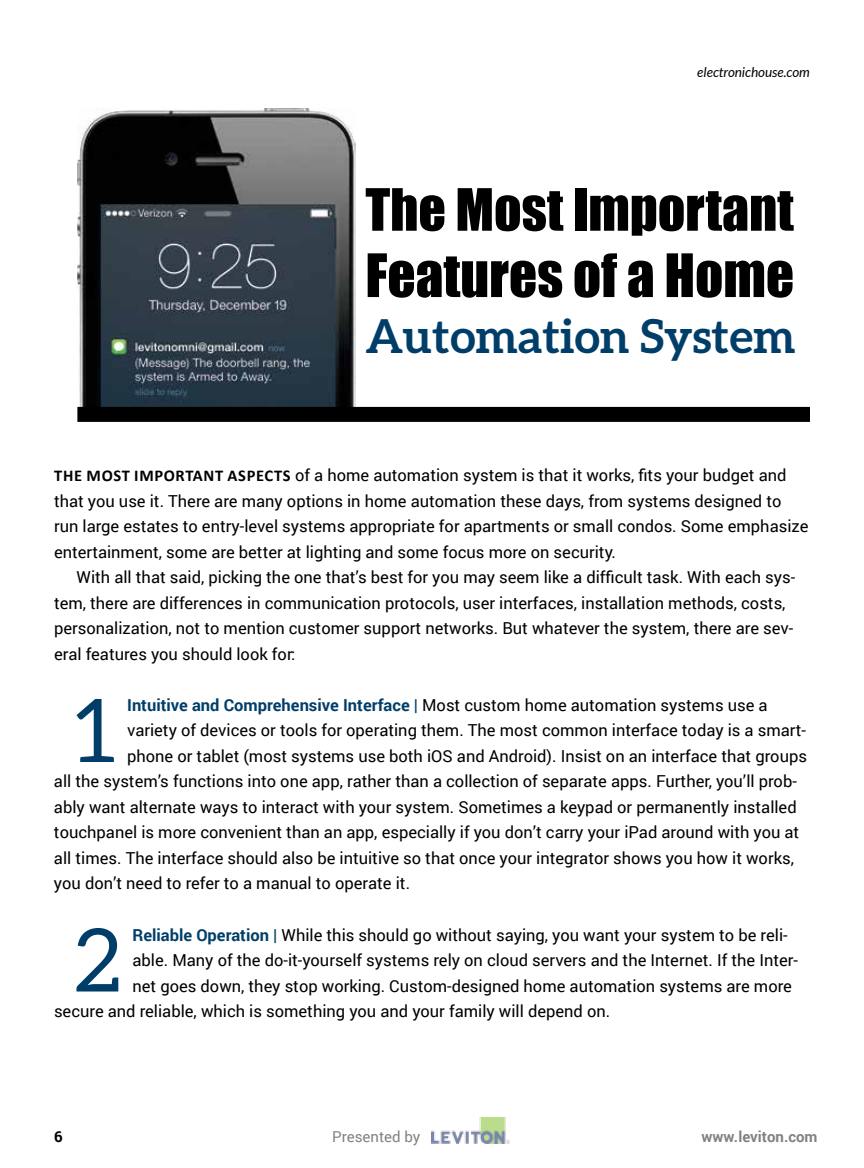
<style>
.page{position:relative;width:864px;height:1168px;background:#fff}
.page>*{position:absolute;margin:0;border:0;box-sizing:border-box;transform-origin:0 0}
.t1{font:87.75px "Aleo";color:#003e69}
.t2{font:55.2px "Impact";color:#000}
.t3{font:53.85px "Impact";color:#000}
.t4{font:700 46.8px "Aleo";color:#003e69}
.t5{font:16.5px/25.5px "Roboto";color:#000}
.t6{font:700 16.5px "Roboto";color:#003e69}
.t7{font:700 15px "Roboto";color:#808285}
.t8{font:15px "Roboto";color:#808285}
.t9{font:700 15px "Roboto";color:#000}
.t10{font:italic 13.5px "Lato";color:#000}
.s1{font-family:"Calibri";font-weight:700}
.s2{font-weight:400;color:#000}
.s3{font-weight:700;color:#003e69}
</style>
<div class="page">
<img style="left:431px;top:1118px;width:78px;height:25px">
<img style="left:77px;top:108px;width:278px;height:299px">
<div style="left:77px;top:407px;width:733px;height:15px;background:#000"></div>
<p class="t10" style="left:697px;top:64px;width:114px">electronichouse.com</p>
<h3 class="t3" style="left:365px;top:176px;width:430px">The Most Important</h3>
<h2 class="t2" style="left:365px;top:241px;width:430px">Features of a Home</h2>
<h3 class="t4" style="left:365px;top:309px;width:432px">Automation System</h3>
<p class="t5" style="left:54px;top:462px;width:756px"><span class="s1">THE MOST IMPORTANT ASPECTS</span> of a home automation system is that it works, fits your budget and that you use it. There are many options in home automation these days, from systems designed to run large estates to entry-level systems appropriate for apartments or small condos. Some emphasize entertainment, some are better at lighting and some focus more on security.</p>
<p class="t5" style="left:54px;top:564px;width:743px;text-indent:22px">With all that said, picking the one that’s best for you may seem like a difficult task. With each sys&shy;tem, there are differences in communication protocols, user interfaces, installation methods, costs, personalization, not to mention customer support networks. But whatever the system, there are sev&shy;eral features you should look for:</p>
<h1 class="t1" style="left:75px;top:681px;width:42px">1</h1>
<p class="t6" style="left:127px;top:693px;width:642px">Intuitive and Comprehensive Interface | <span class="s2">Most custom home automation systems use a</span></p>
<p class="t5" style="left:127px;top:717px;width:680px">variety of devices or tools for operating them. The most common interface today is a smart-</p>
<p class="t5" style="left:127px;top:742px;width:681px">phone or tablet (most systems use both iOS and Android). Insist on an interface that groups</p>
<p class="t5" style="left:54px;top:768px;width:744px">all the system’s functions into one app, rather than a collection of separate apps. Further, you’ll prob-</p>
<p class="t5" style="left:54px;top:793px;width:744px">ably want alternate ways to interact with your system. Sometimes a keypad or permanently installed</p>
<p class="t5" style="left:54px;top:819px;width:747px">touchpanel is more convenient than an app, especially if you don’t carry your iPad around with you at</p>
<p class="t5" style="left:54px;top:844px;width:742px">all times. The interface should also be intuitive so that once your integrator shows you how it works,</p>
<p class="t5" style="left:54px;top:870px;width:358px">you don’t need to refer to a manual to operate it.</p>
<h1 class="t1" style="left:74px;top:911px;width:48px">2</h1>
<p class="t5" style="left:132px;top:921px;width:657px"><span class="s3">Reliable Operation |</span> While this should go without saying, you want your system to be reli-</p>
<p class="t5" style="left:132px;top:947px;width:667px">able. Many of the do-it-yourself systems rely on cloud servers and the Internet. If the Inter-</p>
<p class="t5" style="left:132px;top:972px;width:661px">net goes down, they stop working. Custom-designed home automation systems are more</p>
<p class="t5" style="left:54px;top:997px;width:558px">secure and reliable, which is something you and your family will depend on.</p>
<p class="t9" style="left:54px;top:1126px;width:10px">6</p>
<p class="t8" style="left:332px;top:1126px;width:90px">Presented by</p>
<p class="t7" style="left:701px;top:1126px;width:118px">www.leviton.com</p>
</div>
